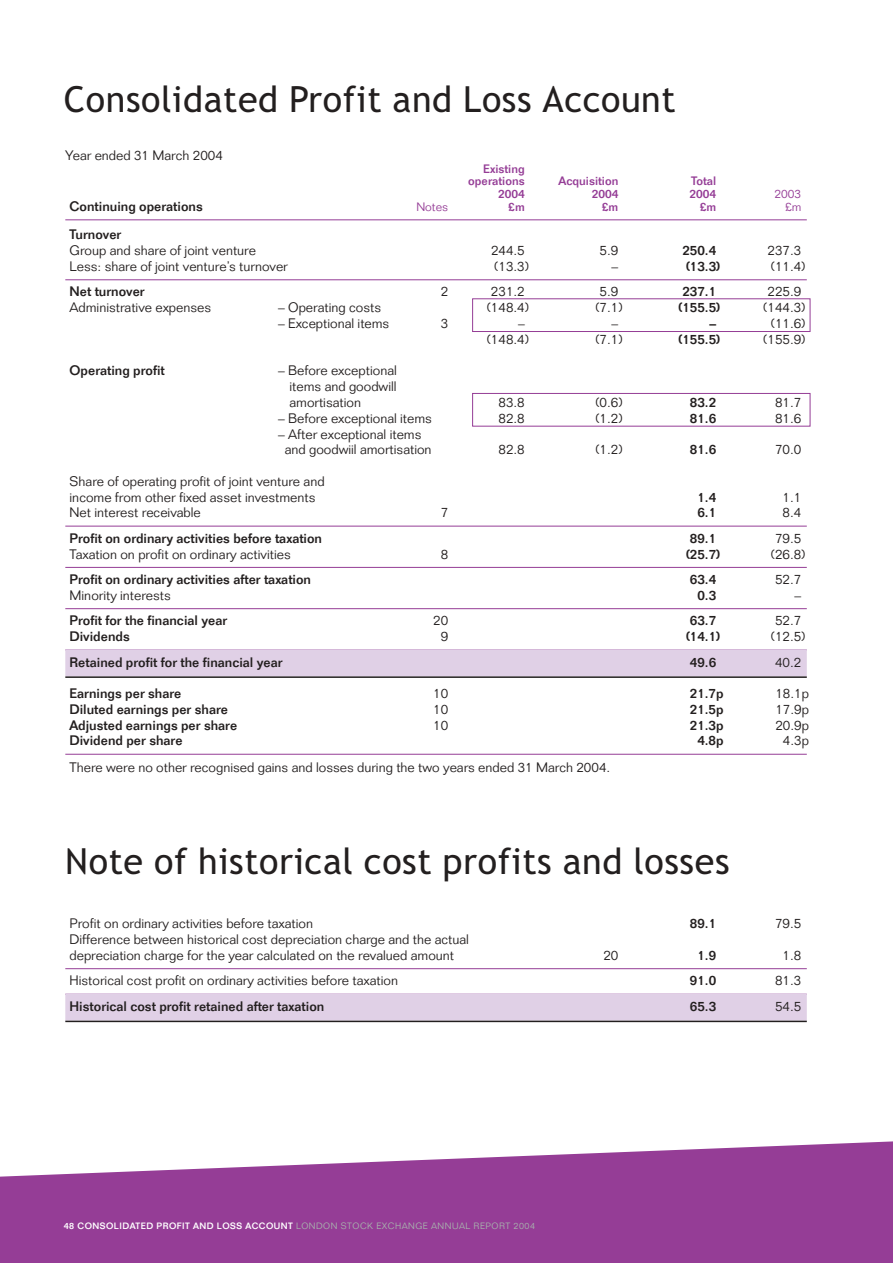
<style>
.page{position:relative;width:893px;height:1263px;background:#fff}
.page>*{position:absolute;margin:0;border:0;box-sizing:border-box;transform-origin:0 0}
.t1{font:36px "Trebuchet MS";letter-spacing:.015em;color:#231f1f}
.t2{font:300 13.5px/15.8px "Folio";color:#231f1f}
.t3{font:500 13.5px "Folio";color:#231f1f}
.t4{font:500 12px/12.8px "Folio";color:#953d96;text-align:right}
.t5{font:300 12px "Folio";color:#953d96}
.t6{font:300 9px "Folio";letter-spacing:.055em;color:#a7b4ad}
.s1{font-weight:500;color:#fff}
</style>
<div class="page">
<svg style="left:0;top:1141px;width:892px;height:122px;background:#a459a5"></svg>
<hr style="left:65px;top:219px;width:741px;height:1px;background:#953d96">
<hr style="left:65px;top:279px;width:741px;height:1px;background:#953d96">
<hr style="left:65px;top:526px;width:741px;height:1px;background:#953d96">
<hr style="left:65px;top:567px;width:741px;height:1px;background:#953d96">
<hr style="left:65px;top:608px;width:741px;height:1px;background:#953d96">
<div style="left:65px;top:649px;width:741px;height:27px;background:#e0d0e6"></div>
<hr style="left:65px;top:676px;width:741px;height:2px;background:#231f1f">
<hr style="left:65px;top:754px;width:741px;height:1px;background:#953d96">
<hr style="left:65px;top:968px;width:741px;height:1px;background:#953d96">
<div style="left:65px;top:994px;width:741px;height:27px;background:#e0d0e6"></div>
<hr style="left:65px;top:1021px;width:741px;height:1px;background:#231f1f">
<svg style="left:472px;top:298px;width:338px;height:129px"></svg>
<h1 class="t1" style="left:64px;top:85px;width:613px">Consolidated Profit and Loss Account</h1>
<p class="t2" style="left:65px;top:149px;width:159px">Year ended 31 March 2004</p>
<p class="t4" style="left:468px;top:163px;width:58px">Existing operations</p>
<p class="t4" style="left:558px;top:176px;width:61px">Acquisition</p>
<p class="t4" style="left:691px;top:176px;width:27px">Total</p>
<p class="t4" style="left:498px;top:189px;width:28px">2004</p>
<p class="t4" style="left:591px;top:189px;width:28px">2004</p>
<p class="t4" style="left:689px;top:189px;width:28px">2004</p>
<p class="t5" style="left:774px;top:190px;width:28px">2003</p>
<p class="t3" style="left:70px;top:201px;width:135px">Continuing operations</p>
<p class="t5" style="left:416px;top:202px;width:33px">Notes</p>
<p class="t4" style="left:508px;top:202px;width:18px">£m</p>
<p class="t4" style="left:602px;top:202px;width:18px">£m</p>
<p class="t4" style="left:699px;top:202px;width:18px">£m</p>
<p class="t5" style="left:785px;top:202px;width:18px">£m</p>
<p class="t3" style="left:70px;top:230px;width:53px">Turnover</p>
<p class="t2" style="left:70px;top:244px;width:188px">Group and share of joint venture</p>
<p class="t2" style="left:491px;top:244px;width:35px">244.5</p>
<p class="t2" style="left:599px;top:244px;width:20px">5.9</p>
<p class="t3" style="left:682px;top:246px;width:35px">250.4</p>
<p class="t2" style="left:767px;top:244px;width:35px">237.3</p>
<p class="t2" style="left:70px;top:260px;width:220px">Less: share of joint venture’s turnover</p>
<p class="t2" style="left:494px;top:260px;width:36px">(13.3)</p>
<p class="t2" style="left:611px;top:260px;width:8px">–</p>
<p class="t3" style="left:685px;top:261px;width:36px">(13.3)</p>
<p class="t2" style="left:770px;top:260px;width:36px">(11.4)</p>
<p class="t3" style="left:70px;top:287px;width:77px">Net turnover</p>
<p class="t2" style="left:440px;top:285px;width:9px">2</p>
<p class="t2" style="left:491px;top:285px;width:35px">231.2</p>
<p class="t2" style="left:599px;top:285px;width:20px">5.9</p>
<p class="t3" style="left:682px;top:287px;width:35px">237.1</p>
<p class="t2" style="left:767px;top:285px;width:35px">225.9</p>
<p class="t2" style="left:70px;top:301px;width:143px">Administrative expenses</p>
<p class="t2" style="left:278px;top:301px;width:105px">– Operating costs</p>
<p class="t2" style="left:486px;top:301px;width:44px">(148.4)</p>
<p class="t2" style="left:595px;top:301px;width:29px">(7.1)</p>
<p class="t3" style="left:678px;top:303px;width:44px">(155.5)</p>
<p class="t2" style="left:763px;top:301px;width:44px">(144.3)</p>
<p class="t2" style="left:278px;top:317px;width:113px">– Exceptional items</p>
<p class="t2" style="left:440px;top:317px;width:9px">3</p>
<p class="t2" style="left:518px;top:317px;width:8px">–</p>
<p class="t2" style="left:611px;top:317px;width:8px">–</p>
<p class="t3" style="left:709px;top:318px;width:8px">–</p>
<p class="t2" style="left:770px;top:317px;width:36px">(11.6)</p>
<p class="t2" style="left:486px;top:333px;width:44px">(148.4)</p>
<p class="t2" style="left:595px;top:333px;width:29px">(7.1)</p>
<p class="t3" style="left:678px;top:334px;width:44px">(155.5)</p>
<p class="t2" style="left:763px;top:333px;width:44px">(155.9)</p>
<p class="t3" style="left:70px;top:366px;width:97px">Operating profit</p>
<p class="t2" style="left:289px;top:364px;width:109px;text-align:justify;text-indent:-11px">– Before exceptional items and goodwill amortisation</p>
<p class="t2" style="left:498px;top:396px;width:28px">83.8</p>
<p class="t2" style="left:595px;top:396px;width:29px">(0.6)</p>
<p class="t3" style="left:690px;top:397px;width:28px">83.2</p>
<p class="t2" style="left:775px;top:396px;width:28px">81.7</p>
<p class="t2" style="left:278px;top:412px;width:155px">– Before exceptional items</p>
<p class="t2" style="left:498px;top:412px;width:28px">82.8</p>
<p class="t2" style="left:595px;top:412px;width:29px">(1.2)</p>
<p class="t3" style="left:690px;top:413px;width:28px">81.6</p>
<p class="t2" style="left:775px;top:412px;width:28px">81.6</p>
<p class="t2" style="left:285px;top:428px;width:148px;text-indent:-7px">– After exceptional items and goodwiil amortisation</p>
<p class="t2" style="left:498px;top:443px;width:28px">82.8</p>
<p class="t2" style="left:595px;top:443px;width:29px">(1.2)</p>
<p class="t3" style="left:690px;top:445px;width:28px">81.6</p>
<p class="t2" style="left:775px;top:443px;width:28px">70.0</p>
<p class="t2" style="left:70px;top:475px;width:256px">Share of operating profit of joint venture and income from other fixed asset investments</p>
<p class="t3" style="left:697px;top:492px;width:20px">1.4</p>
<p class="t2" style="left:782px;top:491px;width:20px">1.1</p>
<p class="t2" style="left:70px;top:506px;width:133px">Net interest receivable</p>
<p class="t2" style="left:440px;top:506px;width:9px">7</p>
<p class="t3" style="left:697px;top:508px;width:20px">6.1</p>
<p class="t2" style="left:782px;top:506px;width:20px">8.4</p>
<p class="t3" style="left:70px;top:533px;width:254px">Profit on ordinary activities before taxation</p>
<p class="t3" style="left:690px;top:533px;width:28px">89.1</p>
<p class="t2" style="left:775px;top:532px;width:28px">79.5</p>
<p class="t2" style="left:70px;top:548px;width:223px">Taxation on profit on ordinary activities</p>
<p class="t2" style="left:440px;top:548px;width:9px">8</p>
<p class="t3" style="left:685px;top:549px;width:36px">(25.7)</p>
<p class="t2" style="left:770px;top:548px;width:36px">(26.8)</p>
<p class="t3" style="left:70px;top:574px;width:243px">Profit on ordinary activities after taxation</p>
<p class="t3" style="left:690px;top:574px;width:28px">63.4</p>
<p class="t2" style="left:775px;top:573px;width:28px">52.7</p>
<p class="t2" style="left:70px;top:589px;width:103px">Minority interests</p>
<p class="t3" style="left:697px;top:590px;width:20px">0.3</p>
<p class="t2" style="left:794px;top:589px;width:8px">–</p>
<p class="t3" style="left:70px;top:616px;width:159px">Profit for the financial year</p>
<p class="t2" style="left:433px;top:614px;width:17px">20</p>
<p class="t3" style="left:690px;top:616px;width:28px">63.7</p>
<p class="t2" style="left:775px;top:614px;width:28px">52.7</p>
<p class="t3" style="left:70px;top:631px;width:62px">Dividends</p>
<p class="t2" style="left:440px;top:630px;width:9px">9</p>
<p class="t3" style="left:685px;top:631px;width:36px">(14.1)</p>
<p class="t2" style="left:770px;top:630px;width:36px">(12.5)</p>
<p class="t3" style="left:70px;top:657px;width:214px">Retained profit for the financial year</p>
<p class="t3" style="left:690px;top:657px;width:28px">49.6</p>
<p class="t2" style="left:775px;top:656px;width:28px">40.2</p>
<p class="t3" style="left:70px;top:689px;width:113px">Earnings per share</p>
<p class="t2" style="left:433px;top:687px;width:17px">10</p>
<p class="t3" style="left:689px;top:689px;width:35px">21.7p</p>
<p class="t2" style="left:775px;top:687px;width:35px">18.1p</p>
<p class="t3" style="left:70px;top:704px;width:160px">Diluted earnings per share</p>
<p class="t2" style="left:433px;top:703px;width:17px">10</p>
<p class="t3" style="left:689px;top:704px;width:35px">21.5p</p>
<p class="t2" style="left:775px;top:703px;width:35px">17.9p</p>
<p class="t3" style="left:70px;top:720px;width:169px">Adjusted earnings per share</p>
<p class="t2" style="left:433px;top:719px;width:17px">10</p>
<p class="t3" style="left:689px;top:720px;width:35px">21.3p</p>
<p class="t2" style="left:775px;top:719px;width:35px">20.9p</p>
<p class="t3" style="left:70px;top:736px;width:115px">Dividend per share</p>
<p class="t3" style="left:697px;top:736px;width:28px">4.8p</p>
<p class="t2" style="left:783px;top:734px;width:28px">4.3p</p>
<p class="t2" style="left:70px;top:761px;width:542px">There were no other recognised gains and losses during the two years ended 31 March 2004.</p>
<h1 class="t1" style="left:65px;top:847px;width:665px">Note of historical cost profits and losses</h1>
<p class="t2" style="left:70px;top:917px;width:245px">Profit on ordinary activities before taxation</p>
<p class="t3" style="left:690px;top:919px;width:28px">89.1</p>
<p class="t2" style="left:775px;top:917px;width:28px">79.5</p>
<p class="t2" style="left:70px;top:933px;width:401px">Difference between historical cost depreciation charge and the actual depreciation charge for the year calculated on the revalued amount</p>
<p class="t2" style="left:603px;top:949px;width:17px">20</p>
<p class="t3" style="left:697px;top:950px;width:20px">1.9</p>
<p class="t2" style="left:782px;top:949px;width:20px">1.8</p>
<p class="t2" style="left:70px;top:974px;width:330px">Historical cost profit on ordinary activities before taxation</p>
<p class="t3" style="left:690px;top:976px;width:28px">91.0</p>
<p class="t2" style="left:775px;top:974px;width:28px">81.3</p>
<p class="t3" style="left:70px;top:1001px;width:256px">Historical cost profit retained after taxation</p>
<p class="t3" style="left:690px;top:1001px;width:28px">65.3</p>
<p class="t2" style="left:775px;top:1000px;width:28px">54.5</p>
<p class="t6" style="left:64px;top:1222px;width:472px"><span class="s1">48 CONSOLIDATED PROFIT AND LOSS ACCOUNT</span> LONDON STOCK EXCHANGE ANNUAL REPORT 2004</p>
</div>
